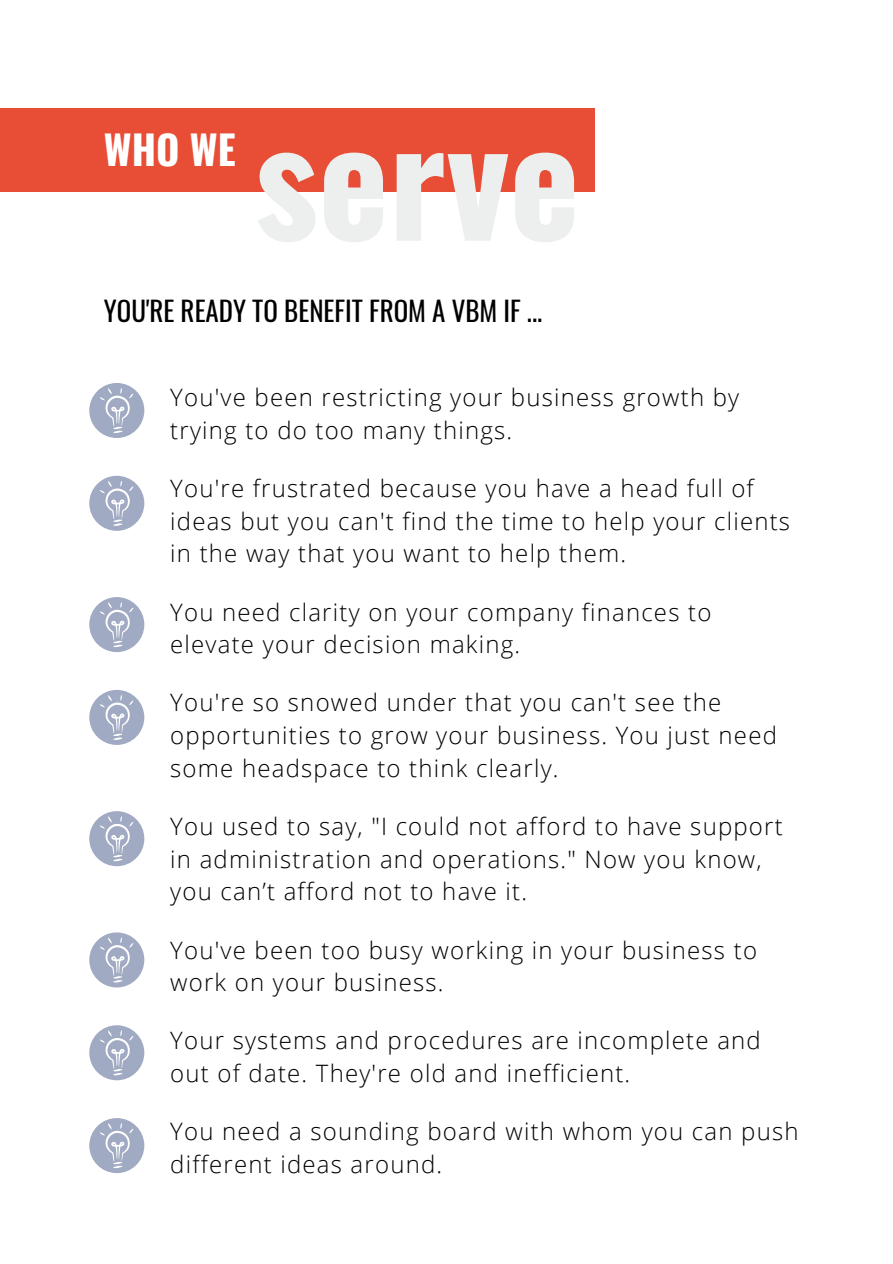
<style>
.page{position:relative;width:893px;height:1264px;background:#fff}
.page>*{position:absolute;margin:0;border:0;box-sizing:border-box;transform-origin:0 0}
.t1{font:700 149.85px "Oswald";color:#edefee}
.t2{font:700 40.05px "Oswald";color:#fff}
.t3{font:27px "Oswald";color:#000}
.t4{font:300 24px/32.5px "Open Sans";letter-spacing:.05em;color:#000}
</style>
<div class="page">
<div style="left:89px;top:383px;width:55px;height:55px;background:#a0aac2;border-radius:50%"></div>
<svg style="left:100px;top:388px;width:33px;height:45px"></svg>
<div style="left:89px;top:476px;width:55px;height:55px;background:#a0aac2;border-radius:50%"></div>
<svg style="left:100px;top:481px;width:33px;height:45px"></svg>
<div style="left:89px;top:597px;width:55px;height:55px;background:#a0aac2;border-radius:50%"></div>
<svg style="left:100px;top:602px;width:33px;height:45px"></svg>
<div style="left:89px;top:690px;width:55px;height:55px;background:#a0aac2;border-radius:50%"></div>
<svg style="left:100px;top:695px;width:33px;height:45px"></svg>
<div style="left:89px;top:811px;width:55px;height:55px;background:#a0aac2;border-radius:50%"></div>
<svg style="left:100px;top:816px;width:33px;height:45px"></svg>
<div style="left:89px;top:932px;width:55px;height:55px;background:#a0aac2;border-radius:50%"></div>
<svg style="left:100px;top:937px;width:33px;height:45px"></svg>
<div style="left:89px;top:1025px;width:55px;height:55px;background:#a0aac2;border-radius:50%"></div>
<svg style="left:100px;top:1030px;width:33px;height:45px"></svg>
<div style="left:89px;top:1118px;width:55px;height:55px;background:#a0aac2;border-radius:50%"></div>
<svg style="left:100px;top:1123px;width:33px;height:45px"></svg>
<div style="left:0;top:108px;width:594px;height:83px;background:#e84e36"></div>
<h2 class="t2" style="left:104px;top:118px;width:133px">WHO WE</h2>
<h1 class="t1" style="left:255px;top:62px;width:326px">serve</h1>
<p class="t3" style="left:104px;top:290px;width:440px">YOU'RE READY TO BENEFIT FROM A VBM IF ...</p>
<p class="t4" style="left:170px;top:380px;width:570px">You've been restricting your business growth by trying to do too many things.</p>
<p class="t4" style="left:170px;top:471px;width:621px">You're frustrated because you have a head full of ideas but you can't find the time to help your clients in the way that you want to help them.</p>
<p class="t4" style="left:170px;top:595px;width:542px">You need clarity on your company finances to elevate your decision making.</p>
<p class="t4" style="left:170px;top:686px;width:608px">You're so snowed under that you can't see the opportunities to grow your business. You just need some headspace to think clearly.</p>
<p class="t4" style="left:170px;top:809px;width:614px">You used to say, "I could not afford to have support in administration and operations." Now you know, you can’t afford not to have it.</p>
<p class="t4" style="left:170px;top:933px;width:588px">You've been too busy working in your business to work on your business.</p>
<p class="t4" style="left:170px;top:1023px;width:592px">Your systems and procedures are incomplete and out of date. They're old and inefficient.</p>
<p class="t4" style="left:170px;top:1114px;width:629px">You need a sounding board with whom you can push different ideas around.</p>
</div>
